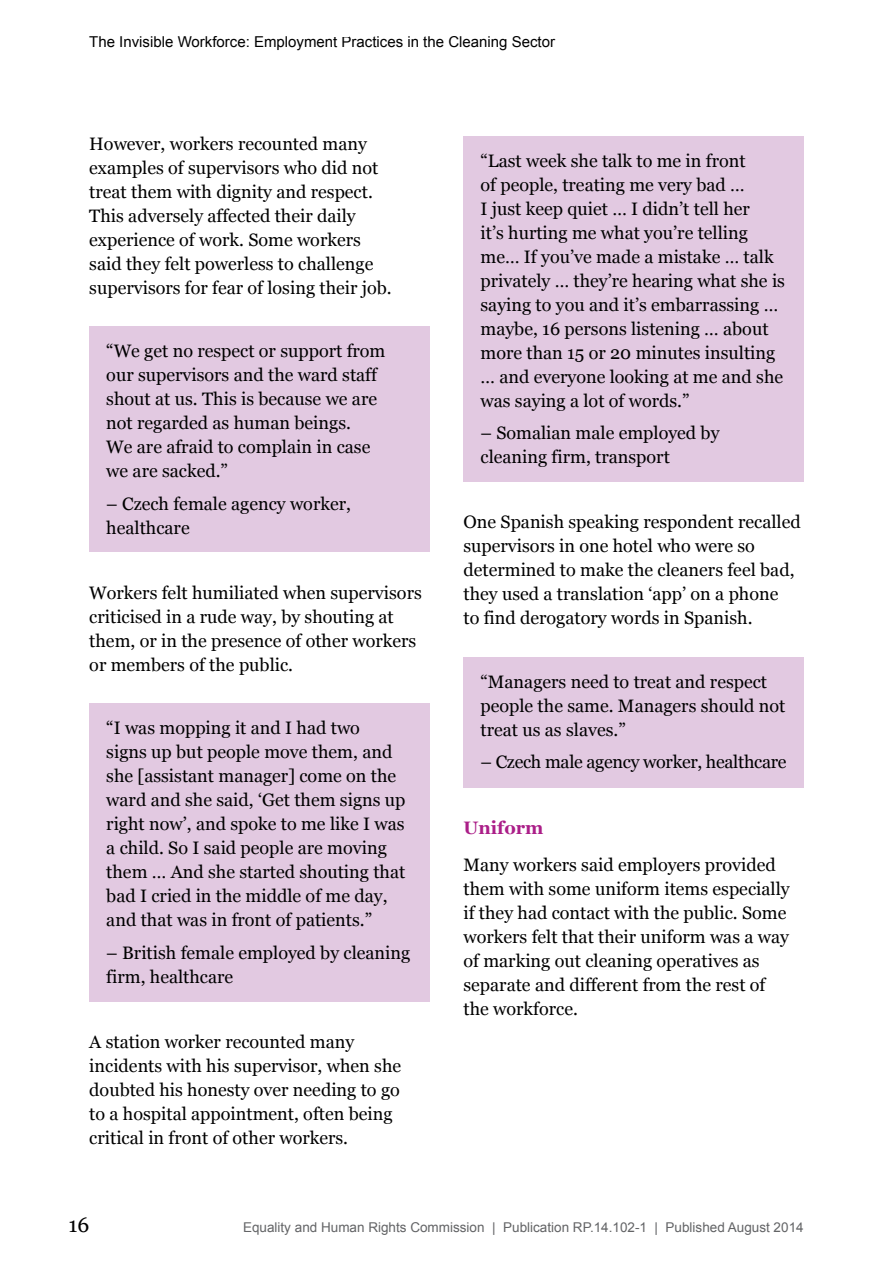
<style>
.page{position:relative;width:893px;height:1263px;background:#fff}
.page>*{position:absolute;margin:0;border:0;box-sizing:border-box;transform-origin:0 0}
.t1{font:21px "Georgia";color:#000}
.t2{font:18px/24px "Georgia";color:#000}
.t3{font:700 18px "Georgia";color:#ab1e88}
.t4{font:15px "Arial";color:#000}
.t5{font:13.5px "Arial";color:#636466}
</style>
<div class="page">
<div style="left:463px;top:657px;width:341px;height:130px;background:#e2c9e1"></div>
<div style="left:89px;top:703px;width:340px;height:299px;background:#e2c9e1"></div>
<div style="left:89px;top:327px;width:340px;height:225px;background:#e2c9e1"></div>
<div style="left:463px;top:136px;width:341px;height:345px;background:#e2c9e1"></div>
<p class="t4" style="left:89px;top:32px;width:467px">The Invisible Workforce: Employment Practices in the Cleaning Sector</p>
<p class="t2" style="left:89px;top:131px;width:304px">However, workers recounted many examples of supervisors who did not treat them with dignity and respect.<br>This adversely affected their daily experience of work. Some workers said they felt powerless to challenge supervisors for fear of losing their job.</p>
<p class="t2" style="left:106px;top:338px;width:281px">“We get no respect or support from our supervisors and the ward staff shout at us. This is because we are not regarded as human beings.<br>We are afraid to complain in case we are sacked.”</p>
<p class="t2" style="left:106px;top:491px;width:246px">– Czech female agency worker, healthcare</p>
<p class="t2" style="left:89px;top:580px;width:334px">Workers felt humiliated when supervisors criticised in a rude way, by shouting at them, or in the presence of other workers or members of the public.</p>
<p class="t2" style="left:106px;top:715px;width:301px">“I was mopping it and I had two<br>signs up but people move them, and she [assistant manager] come on the ward and she said, ‘Get them signs up right now’, and spoke to me like I was a child. So I said people are moving them … And she started shouting that bad I cried in the middle of me day, and that was in front of patients.”</p>
<p class="t2" style="left:106px;top:940px;width:306px">– British female employed by cleaning firm, healthcare</p>
<p class="t2" style="left:89px;top:1029px;width:313px">A station worker recounted many incidents with his supervisor, when she doubted his honesty over needing to go to a hospital appointment, often being critical in front of other workers.</p>
<p class="t2" style="left:480px;top:148px;width:306px">“Last week she talk to me in front<br>of people, treating me very bad …<br>I just keep quiet … I didn’t tell her<br>it’s hurting me what you’re telling me… If you’ve made a mistake … talk privately … they’re hearing what she is saying to you and it’s embarrassing … maybe, 16 persons listening … about more than 15 or 20 minutes insulting … and everyone looking at me and she was saying a lot of words.”</p>
<p class="t2" style="left:480px;top:420px;width:241px">– Somalian male employed by cleaning firm, transport</p>
<p class="t2" style="left:463px;top:509px;width:339px">One Spanish speaking respondent recalled supervisors in one hotel who were so determined to make the cleaners feel bad, they used a translation ‘app’ on a phone<br>to find derogatory words in Spanish.</p>
<p class="t2" style="left:480px;top:669px;width:306px">“Managers need to treat and respect people the same. Managers should not treat us as slaves.”</p>
<p class="t2" style="left:480px;top:749px;width:308px">– Czech male agency worker, healthcare</p>
<p class="t3" style="left:463px;top:814px;width:81px">Uniform</p>
<p class="t2" style="left:463px;top:852px;width:328px">Many workers said employers provided them with some uniform items especially if they had contact with the public. Some workers felt that their uniform was a way of marking out cleaning operatives as separate and different from the rest of the workforce.</p>
<p class="t1" style="left:68px;top:1210px;width:22px">16</p>
<p class="t5" style="left:243px;top:1219px;width:562px">Equality and Human Rights Commission | Publication RP.14.102-1 | Published August 2014</p>
</div>
